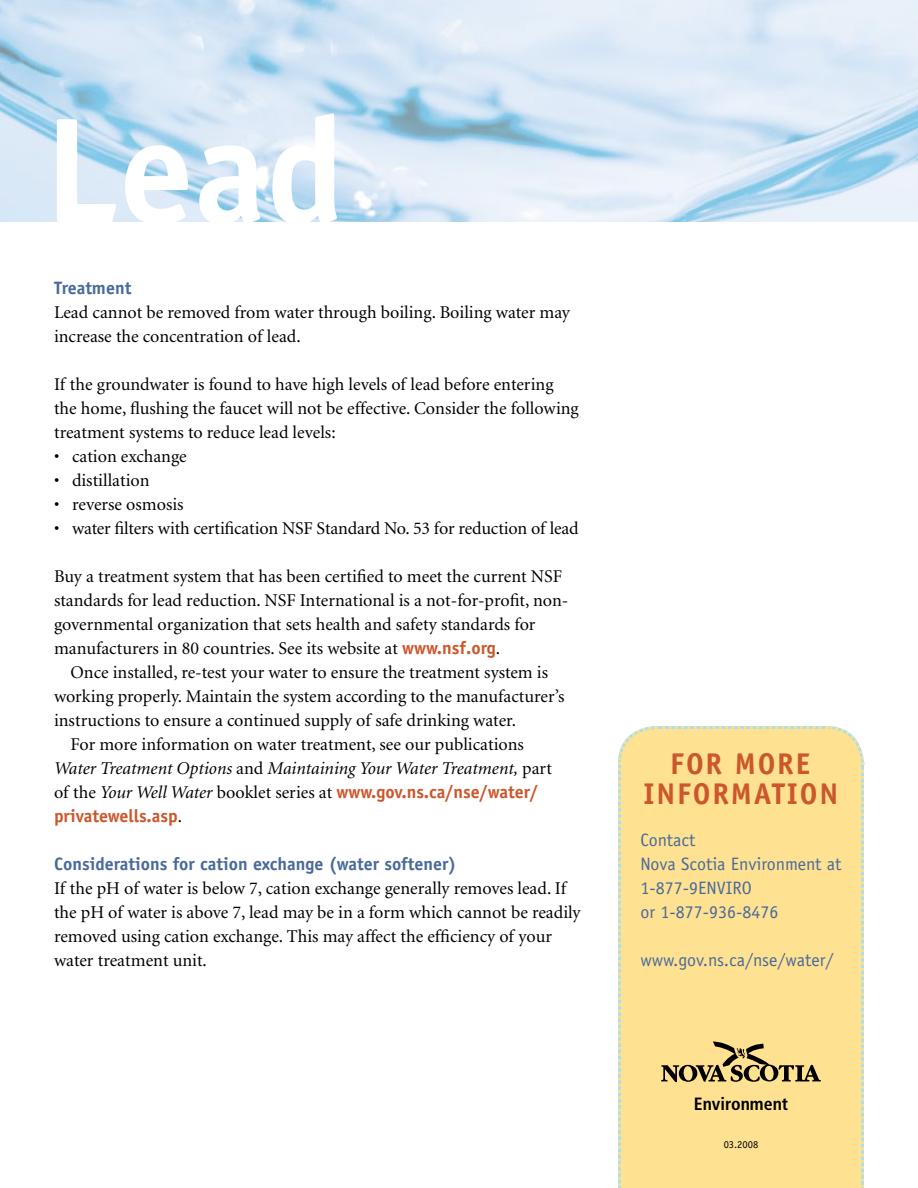
<style>
.page{position:relative;width:918px;height:1188px;background:#fff}
.page>*{position:absolute;margin:0;border:0;box-sizing:border-box;transform-origin:0 0}
.t1{font:700 150px "Officina Sans";color:#fff}
.t2{font:700 30px/30px "Officina Sans";letter-spacing:.06em;color:#cb572c;text-align:center}
.t3{font:18px/24px "Minion";color:#000}
.t4{font:18px/24px "Officina Sans";color:#496a9a}
.t5{font:700 18px/24px "Officina Sans";color:#cb572c}
.t6{font:italic 18px "Minion";color:#000}
.t7{font:700 18px "Officina Sans";color:#496a9a}
.t8{font:700 condensed 17.7px "Frutiger";color:#000}
.t9{font:10.5px "Officina Sans";color:#000}
.s1{font-family:"Officina Sans";font-weight:700;color:#cb572c}
.s2{font-style:normal}
.s3{font-family:"Minion";font-weight:400;color:#000}
.s4{font-family:"Minion";font-weight:400;font-style:italic;color:#000}
</style>
<div class="page">
<img style="left:0;top:0;width:918px;height:222px">
<div style="left:618px;top:726px;width:247px;height:462px;background:#ffe192"></div>
<h1 class="t1" style="left:44px;top:77px;width:301px">Lead</h1>
<p class="t7" style="left:54px;top:277px;width:79px">Treatment</p>
<p class="t3" style="left:54px;top:301px;width:517px">Lead cannot be removed from water through boiling. Boiling water may increase the concentration of lead.</p>
<p class="t3" style="left:54px;top:373px;width:526px">If the groundwater is found to have high levels of lead before entering the home, flushing the faucet will not be effective. Consider the following treatment systems to reduce lead levels:</p>
<p class="t3" style="left:54px;top:445px;width:134px">• cation exchange</p>
<p class="t3" style="left:54px;top:469px;width:97px">• distillation</p>
<p class="t3" style="left:54px;top:493px;width:131px">• reverse osmosis</p>
<p class="t3" style="left:54px;top:517px;width:526px">• water filters with certification NSF Standard No. 53 for reduction of lead</p>
<p class="t3" style="left:54px;top:565px;width:516px">Buy a treatment system that has been certified to meet the current NSF standards for lead reduction. NSF International is a not-for-profit, non&shy;governmental organization that sets health and safety standards for manufacturers in 80 countries. See its website at <span class="s1">www.nsf.org</span>.</p>
<p class="t3" style="left:70px;top:661px;width:479px">Once installed, re-test your water to ensure the treatment system is</p>
<p class="t3" style="left:54px;top:685px;width:512px">working properly. Maintain the system according to the manufacturer’s</p>
<p class="t3" style="left:54px;top:709px;width:464px">instructions to ensure a continued supply of safe drinking water.</p>
<p class="t3" style="left:70px;top:733px;width:455px">For more information on water treatment, see our publications</p>
<p class="t6" style="left:54px;top:759px;width:500px">Water Treatment Options <span class="s2">and</span> Maintaining Your Water Treatment, <span class="s2">part</span></p>
<p class="t5" style="left:54px;top:780px;width:486px"><span class="s3">of the</span> <span class="s4">Your Well Water</span> <span class="s3">booklet series at</span> www.gov.ns.ca/nse/water/ privatewells.asp<span class="s3">.</span></p>
<p class="t7" style="left:54px;top:853px;width:404px">Considerations for cation exchange (water softener)</p>
<p class="t3" style="left:54px;top:877px;width:528px">If the pH of water is below 7, cation exchange generally removes lead. If the pH of water is above 7, lead may be in a form which cannot be readily removed using cation exchange. This may affect the efficiency of your water treatment unit.</p>
<h2 class="t2" style="left:644px;top:748px;width:196px">FOR MORE<br>INFORMATION</h2>
<p class="t4" style="left:640px;top:828px;width:203px">Contact<br>Nova Scotia Environment at<br>1-877-9ENVIRO<br>or 1-877-936-8476</p>
<p class="t4" style="left:640px;top:948px;width:195px">www.gov.ns.ca/nse/water/</p>
<p class="t8" style="left:694px;top:1094px;width:96px">Environment</p>
<p class="t9" style="left:724px;top:1138px;width:36px">03.2008</p>
</div>
